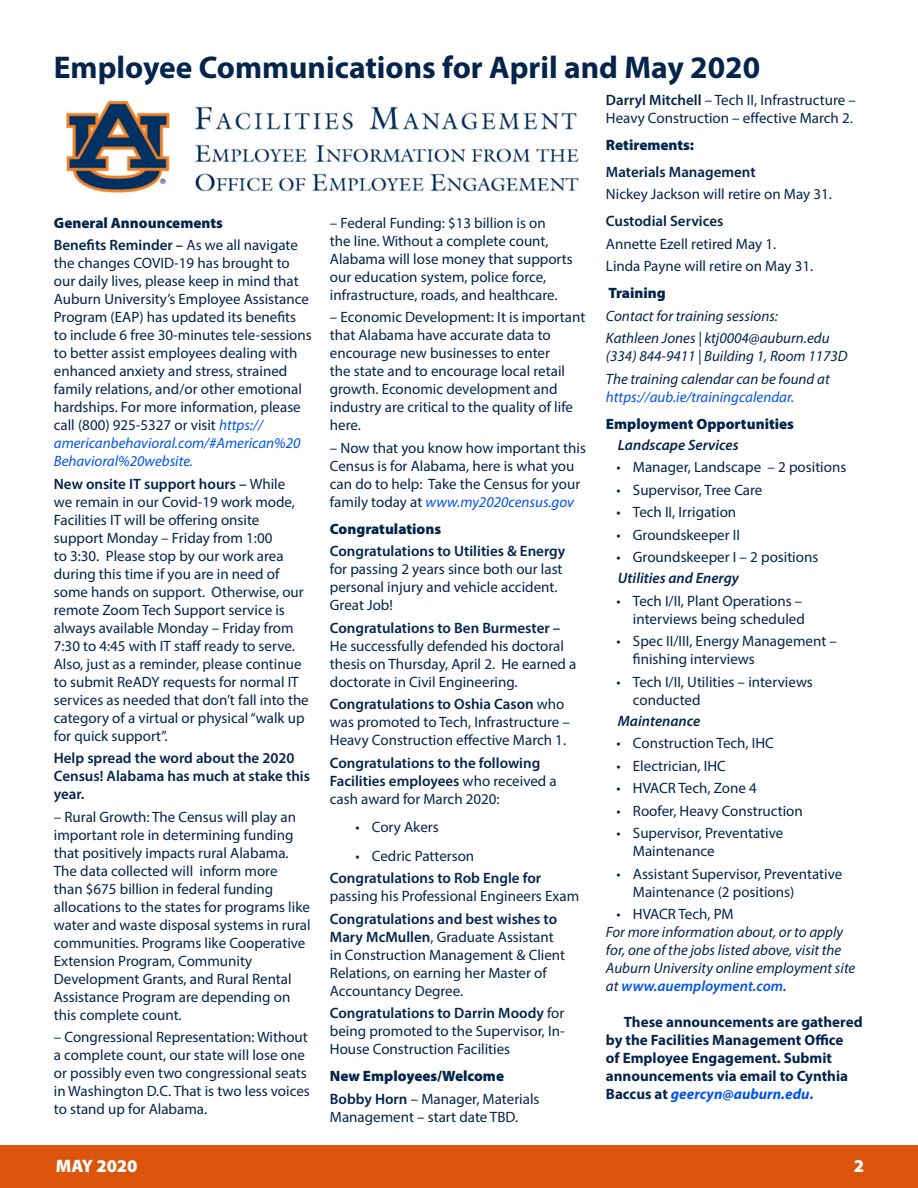
<style>
.page{position:relative;width:918px;height:1188px;background:#fff}
.page>*{position:absolute;margin:0;border:0;box-sizing:border-box;transform-origin:0 0}
.t1{font:700 31.5px "Myriad Pro";color:#03244d}
.t2{font:900 18px "Myriad Pro";letter-spacing:-.01em;color:#fff}
.t3{font:15px/18px "Myriad Pro";color:#03244d}
.t4{font:italic 15px/18px "Myriad Pro";color:#03244d}
.t5{font:600 15px/18px "Myriad Pro";color:#03244d}
.t6{font:700 15px/18px "Myriad Pro";color:#03244d}
.t7{font:900 15px "Myriad Pro";color:#03244d}
.t8{font:italic 15px/18px "Myriad Pro";color:#0052f2}
.t9{font:italic 600 15px "Myriad Pro";color:#03244d}
.s1{font-weight:600}
.s2{font-style:italic;color:#0052f2}
.s3{font-weight:400}
.s4{color:#03244d}
.s5{font-weight:600;color:#0052f2}
.s6{color:#0052f2}
</style>
<div class="page">
<div style="left:0;top:1146px;width:918px;height:42px;background:#dd550c"></div>
<img style="left:65px;top:101px;width:514px;height:93px">
<p class="t1" style="left:54px;top:46px;width:708px">Employee Communications for April and May 2020</p>
<p class="t7" style="left:54px;top:213px;width:171px">General Announcements</p>
<p class="t3" style="left:54px;top:236px;width:259px"><span class="s1">Benefits Reminder –</span> As we all navigate the changes COVID-19 has brought to our daily lives, please keep in mind that Auburn University’s Employee Assistance Program (EAP) has updated its benefits to include 6 free 30-minutes tele-sessions to better assist employees dealing with enhanced anxiety and stress, strained family relations, and/or other emotional hardships. For more information, please call (800) 925-5327 or visit <span class="s2">https:// americanbehavioral.com/#American%20<br>Behavioral%20website.</span></p>
<p class="t3" style="left:54px;top:475px;width:256px"><span class="s1">New onsite IT support hours –</span> While<br>we remain in our Covid-19 work mode, Facilities IT will be offering onsite support Monday – Friday from 1:00<br>to 3:30. Please stop by our work area during this time if you are in need of some hands on support. Otherwise, our remote Zoom Tech Support service is always available Monday – Friday from 7:30 to 4:45 with IT staff ready to serve.<br>Also, just as a reminder, please continue to submit ReADY requests for normal IT services as needed that don’t fall into the category of a virtual or physical “walk up for quick support”.</p>
<p class="t5" style="left:54px;top:749px;width:258px">Help spread the word about the 2020<br>Census! Alabama has much at stake this year.</p>
<p class="t3" style="left:54px;top:808px;width:258px">– Rural Growth: The Census will play an important role in determining funding that positively impacts rural Alabama.<br>The data collected will inform more<br>than $675 billion in federal funding allocations to the states for programs like water and waste disposal systems in rural communities. Programs like Cooperative Extension Program, Community Development Grants, and Rural Rental Assistance Program are depending on this complete count.</p>
<p class="t3" style="left:54px;top:1028px;width:257px">– Congressional Representation: Without a complete count, our state will lose one or possibly even two congressional seats in Washington D.C. That is two less voices to stand up for Alabama.</p>
<p class="t3" style="left:330px;top:214px;width:244px">– Federal Funding: $13 billion is on<br>the line. Without a complete count, Alabama will lose money that supports our education system, police force, infrastructure, roads, and healthcare.</p>
<p class="t3" style="left:330px;top:308px;width:257px">– Economic Development: It is important that Alabama have accurate data to encourage new businesses to enter<br>the state and to encourage local retail growth. Economic development and industry are critical to the quality of life here.</p>
<p class="t3" style="left:330px;top:439px;width:258px">– Now that you know how important this Census is for Alabama, here is what you can do to help: Take the Census for your family today at <span class="s2">www.my2020census.gov</span></p>
<p class="t7" style="left:330px;top:519px;width:113px">Congratulations</p>
<p class="t3" style="left:330px;top:542px;width:237px"><span class="s1">Congratulations to Utilities &amp; Energy </span>for passing 2 years since both our last personal injury and vehicle accident.<br>Great Job!</p>
<p class="t3" style="left:330px;top:619px;width:248px"><span class="s1">Congratulations to Ben Burmester – </span>He successfully defended his doctoral thesis on Thursday, April 2. He earned a doctorate in Civil Engineering.</p>
<p class="t3" style="left:330px;top:695px;width:242px"><span class="s1">Congratulations to Oshia Cason</span> who was promoted to Tech, Infrastructure –<br>Heavy Construction effective March 1.</p>
<p class="t5" style="left:330px;top:753px;width:228px">Congratulations to the following<br>Facilities employees <span class="s3">who received a cash award for March 2020:</span></p>
<p class="t3" style="left:355px;top:818px;width:85px">• Cory Akers</p>
<p class="t3" style="left:355px;top:847px;width:120px">• Cedric Patterson</p>
<p class="t3" style="left:330px;top:869px;width:251px"><span class="s1">Congratulations to Rob Engle for </span>passing his Professional Engineers Exam</p>
<p class="t3" style="left:330px;top:910px;width:237px"><span class="s1">Congratulations and best wishes to<br>Mary McMullen</span>, Graduate Assistant in Construction Management &amp; Client<br>Relations, on earning her Master of<br>Accountancy Degree.</p>
<p class="t3" style="left:330px;top:1004px;width:236px;text-align:justify"><span class="s1">Congratulations to Darrin Moody</span> for being promoted to the Supervisor, In-House Construction Facilities</p>
<p class="t7" style="left:330px;top:1066px;width:176px">New Employees/Welcome</p>
<p class="t3" style="left:330px;top:1090px;width:211px"><span class="s1">Bobby Horn</span> – Manager, Materials<br>Management – start date TBD.</p>
<p class="t3" style="left:606px;top:91px;width:252px"><span class="s1">Darryl Mitchell</span> – Tech II, Infrastructure –<br>Heavy Construction – effective March 2.</p>
<p class="t7" style="left:606px;top:135px;width:90px">Retirements:</p>
<p class="t5" style="left:606px;top:162px;width:151px">Materials Management</p>
<p class="t3" style="left:606px;top:185px;width:228px">Nickey Jackson will retire on May 31.</p>
<p class="t5" style="left:606px;top:212px;width:119px">Custodial Services</p>
<p class="t3" style="left:606px;top:235px;width:172px">Annette Ezell retired May 1.</p>
<p class="t3" style="left:606px;top:257px;width:209px">Linda Payne will retire on May 31.</p>
<p class="t7" style="left:608px;top:283px;width:59px">Training</p>
<p class="t4" style="left:606px;top:307px;width:174px">Contact for training sessions:</p>
<p class="t4" style="left:606px;top:329px;width:243px">Kathleen Jones | ktj0004@auburn.edu (334) 844-9411 | Building 1, Room 1173D</p>
<p class="t8" style="left:606px;top:370px;width:225px"><span class="s4">The training calendar can be found at </span>https://aub.ie/trainingcalendar.</p>
<p class="t7" style="left:606px;top:414px;width:190px">Employment Opportunities</p>
<p class="t9" style="left:618px;top:435px;width:122px">Landscape Services</p>
<p class="t3" style="left:616px;top:458px;width:231px">• Manager, Landscape – 2 positions</p>
<p class="t3" style="left:616px;top:481px;width:148px">• Supervisor, Tree Care</p>
<p class="t3" style="left:616px;top:503px;width:121px">• Tech II, Irrigation</p>
<p class="t3" style="left:616px;top:526px;width:125px">• Groundskeeper II</p>
<p class="t3" style="left:616px;top:548px;width:203px">• Groundskeeper I – 2 positions</p>
<p class="t9" style="left:618px;top:569px;width:123px">Utilities and Energy</p>
<p class="t3" style="left:616px;top:592px;width:190px;text-align:right">• Tech I/II, Plant Operations – interviews being scheduled</p>
<p class="t3" style="left:633px;top:632px;width:206px;text-indent:-16px">• Spec II/III, Energy Management – finishing interviews</p>
<p class="t3" style="left:633px;top:673px;width:181px;text-indent:-16px">• Tech I/II, Utilities – interviews conducted</p>
<p class="t9" style="left:618px;top:711px;width:84px">Maintenance</p>
<p class="t3" style="left:616px;top:734px;width:159px">• Construction Tech, IHC</p>
<p class="t3" style="left:616px;top:757px;width:111px">• Electrician, IHC</p>
<p class="t3" style="left:616px;top:779px;width:142px">• HVACR Tech, Zone 4</p>
<p class="t3" style="left:616px;top:802px;width:188px">• Roofer, Heavy Construction</p>
<p class="t3" style="left:633px;top:824px;width:152px;text-indent:-16px">• Supervisor, Preventative<br>Maintenance</p>
<p class="t3" style="left:633px;top:865px;width:211px;text-indent:-16px">• Assistant Supervisor, Preventative<br>Maintenance (2 positions)</p>
<p class="t3" style="left:616px;top:905px;width:119px">• HVACR Tech, PM</p>
<p class="t4" style="left:606px;top:923px;width:251px">For more information about, or to apply for, one of the jobs listed above, visit the Auburn University online employment site at <span class="s5">www.auemployment.com.</span></p>
<p class="t6" style="left:606px;top:1013px;width:258px;text-indent:18px">These announcements are gathered by the Facilities Management Office<br>of Employee Engagement. Submit announcements via email to Cynthia Baccus at <span class="s2">geercyn@auburn.edu</span><span class="s6">.</span></p>
<p class="t2" style="left:56px;top:1154px;width:83px">MAY 2020</p>
<p class="t2" style="left:854px;top:1154px;width:12px">2</p>
</div>
